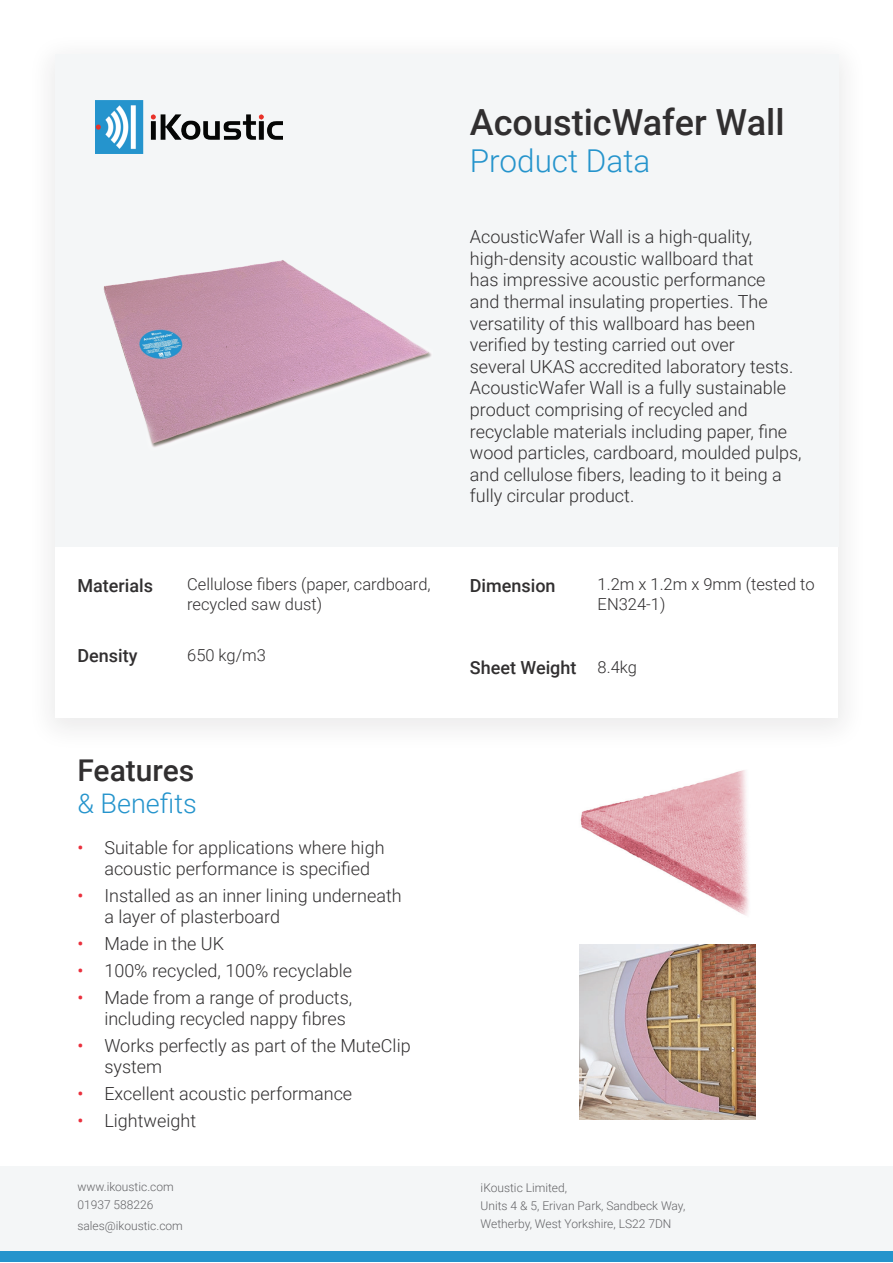
<style>
.page{position:relative;width:893px;height:1263px;background:#fff}
.page>*{position:absolute;margin:0;border:0;box-sizing:border-box;transform-origin:0 0}
.t1{font:500 36px "Roboto";color:#312f30}
.t2{font:300 31.5px "Roboto";color:#2594cc}
.t3{font:500 30px "Roboto";color:#312f30}
.t4{font:300 27px "Roboto";color:#2594cc}
.t5{font:300 18px/21.6px "Roboto";color:#312f30}
.t6{font:500 18px "Roboto";color:#312f30}
.t7{font:300 16.5px/19.8px "Roboto";color:#312f30}
.t8{font:300 12px/18px "Roboto";color:#636366}
.s1{font-weight:400;color:#ea303d}
</style>
<div class="page">
<img style="left:580px;top:770px;width:169px;height:145px">
<div style="left:26px;top:31px;width:842px;height:723px;background:#fbfbfb"></div>
<div style="left:56px;top:55px;width:782px;height:663px;background:#fff"></div>
<div style="left:55px;top:55px;width:783px;height:492px;background:#f4f6f7"></div>
<img style="left:95px;top:101px;width:188px;height:52px">
<div style="left:0;top:1251px;width:893px;height:11px;background:#2594cc"></div>
<div style="left:0;top:1167px;width:893px;height:84px;background:#f4f6f7"></div>
<img style="left:103px;top:260px;width:328px;height:187px">
<img style="left:580px;top:944px;width:175px;height:176px">
<h1 class="t1" style="left:470px;top:97px;width:316px">AcousticWafer Wall</h1>
<h2 class="t2" style="left:470px;top:139px;width:182px">Product Data</h2>
<p class="t6" style="left:77px;top:572px;width:77px">Materials</p>
<p class="t6" style="left:77px;top:643px;width:62px">Density</p>
<p class="t5" style="left:470px;top:225px;width:333px">AcousticWafer Wall is a high-quality, high-density acoustic wallboard that<br>has impressive acoustic performance<br>and thermal insulating properties. The versatility of this wallboard has been verified by testing carried out over<br>several UKAS accredited laboratory tests.<br>AcousticWafer Wall is a fully sustainable product comprising of recycled and recyclable materials including paper, fine wood particles, cardboard, moulded pulps, and cellulose fibers, leading to it being a fully circular product.</p>
<p class="t7" style="left:187px;top:574px;width:245px">Cellulose fibers (paper, cardboard, recycled saw dust)</p>
<p class="t7" style="left:598px;top:574px;width:219px">1.2m x 1.2m x 9mm (tested to<br>EN324-1)</p>
<p class="t6" style="left:470px;top:572px;width:87px">Dimension</p>
<p class="t7" style="left:187px;top:645px;width:80px">650 kg/m3</p>
<p class="t6" style="left:470px;top:655px;width:108px">Sheet Weight</p>
<p class="t7" style="left:598px;top:657px;width:41px">8.4kg</p>
<h3 class="t3" style="left:77px;top:749px;width:119px">Features</h3>
<h3 class="t4" style="left:77px;top:784px;width:121px">&amp; Benefits</h3>
<p class="t5" style="left:104px;top:837px;width:282px;line-height:21px;text-indent:-27px"><span class="s1">•</span> Suitable for applications where high acoustic performance is specified</p>
<p class="t5" style="left:104px;top:885px;width:299px;line-height:21px;text-indent:-27px"><span class="s1">•</span> Installed as an inner lining underneath a layer of plasterboard</p>
<p class="t5" style="left:77px;top:932px;width:148px"><span class="s1">•</span> Made in the UK</p>
<p class="t5" style="left:77px;top:959px;width:276px"><span class="s1">•</span> 100% recycled, 100% recyclable</p>
<p class="t5" style="left:104px;top:987px;width:249px;line-height:21px;text-indent:-27px"><span class="s1">•</span> Made from a range of products, including recycled nappy fibres</p>
<p class="t5" style="left:104px;top:1035px;width:308px;line-height:21px;text-indent:-27px"><span class="s1">•</span> Works perfectly as part of the MuteClip system</p>
<p class="t5" style="left:77px;top:1082px;width:276px"><span class="s1">•</span> Excellent acoustic performance</p>
<p class="t5" style="left:77px;top:1109px;width:120px"><span class="s1">•</span> Lightweight</p>
<p class="t8" style="left:77px;top:1177px;width:98px">www.ikoustic.com<br>01937 588226</p>
<p class="t8" style="left:77px;top:1216px;width:107px">sales@ikoustic.com</p>
<p class="t8" style="left:481px;top:1178px;width:206px">iKoustic Limited,<br>Units 4 &amp; 5, Erivan Park, Sandbeck Way,<br>Wetherby, West Yorkshire, LS22 7DN</p>
</div>
